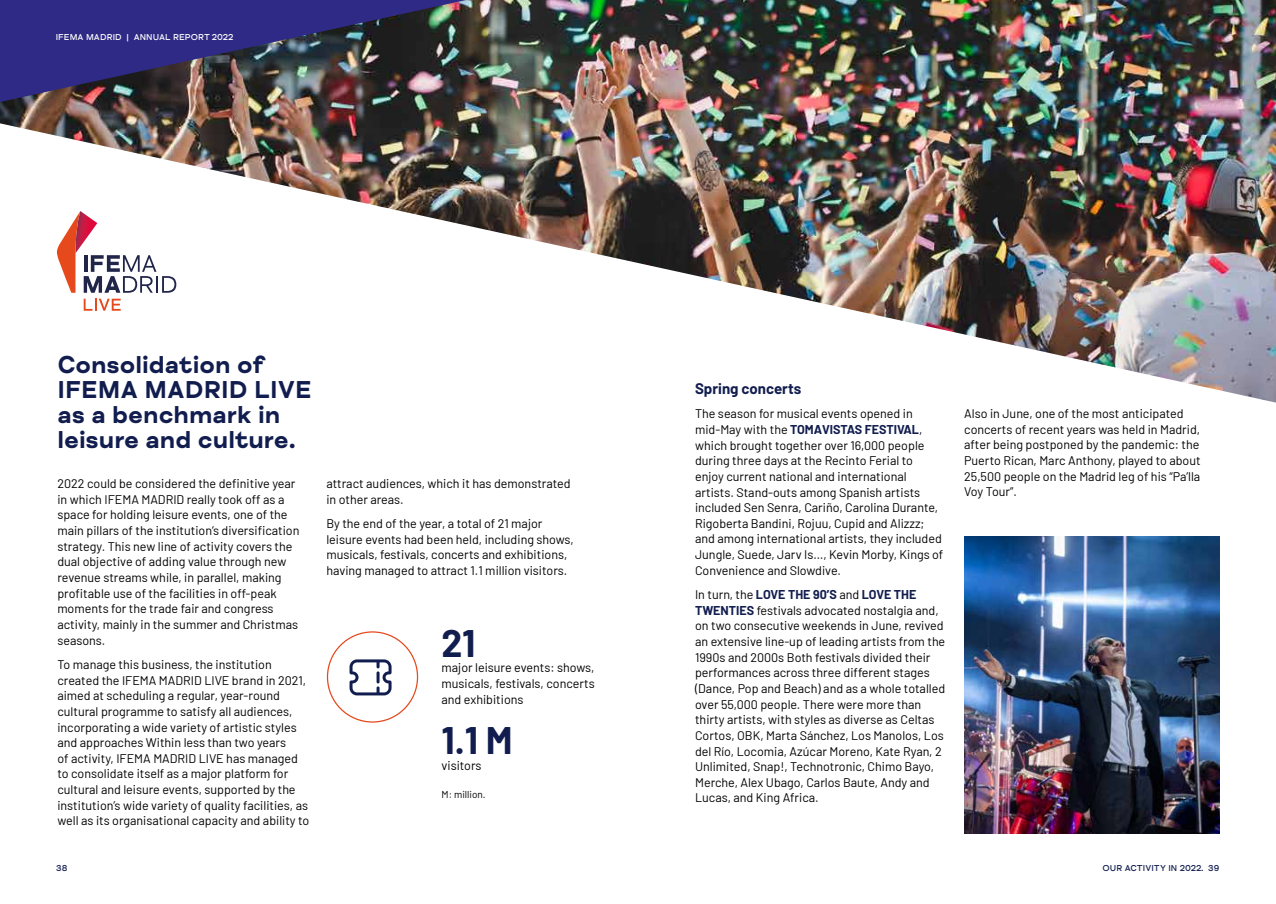
<style>
.page{position:relative;width:1276px;height:904px;background:#fff}
.page>*{position:absolute;margin:0;border:0;box-sizing:border-box;transform-origin:0 0}
.TEXTO_BASE_ESPACIO{font:700 37.5px "Barlow";color:#111d4e}
.H3_titulo{font:700 25px/25px "FS Meridian";color:#111d4e}
.TEXTO_BASE_ESPACIO-2{font:700 15px "Barlow";color:#111d4e}
.TEXTO_BASE_ESPACIO-3{font:12.5px/15.6px "Barlow";color:#000}
.t1{font:10px "Barlow";color:#000}
.t2{font:500 8.75px "FS Meridian";letter-spacing:.01em;color:#fff}
.t3{font:500 8.75px "FS Meridian";letter-spacing:.01em;color:#111d4e}
.s1{font-weight:700;color:#111d4e}
</style>
<div class="page">
<svg style="left:349px;top:659px;width:42px;height:36px"></svg>
<img style="left:0;top:0;width:1276px;height:402px">
<svg style="left:84px;top:299px;width:37px;height:12px"></svg>
<svg style="left:57px;top:211px;width:119px;height:82px"></svg>
<img style="left:964px;top:537px;width:255px;height:296px">
<img style="left:0;top:0;width:466px;height:102px">
<p class="t2" style="left:56px;top:32px;width:179px">IFEMA MADRID | ANNUAL REPORT 2022</p>
<p class="H3_titulo" style="left:57px;top:352px;width:256px">Consolidation of<br>IFEMA MADRID LIVE as a benchmark in leisure and culture.</p>
<p class="TEXTO_BASE_ESPACIO-3" style="left:57px;top:475px;width:244px">2022 could be considered the definitive year in which IFEMA MADRID really took off as a space for holding leisure events, one of the main pillars of the institution’s diversification strategy. This new line of activity covers the dual objective of adding value through new revenue streams while, in parallel, making profitable use of the facilities in off-peak moments for the trade fair and congress activity, mainly in the summer and Christmas seasons.</p>
<p class="TEXTO_BASE_ESPACIO-3" style="left:57px;top:655px;width:253px">To manage this business, the institution created the IFEMA MADRID LIVE brand in 2021, aimed at scheduling a regular, year-round cultural programme to satisfy all audiences, incorporating a wide variety of artistic styles and approaches Within less than two years<br>of activity, IFEMA MADRID LIVE has managed to consolidate itself as a major platform for cultural and leisure events, supported by the institution’s wide variety of quality facilities, as well as its organisational capacity and ability to</p>
<p class="TEXTO_BASE_ESPACIO-3" style="left:326px;top:475px;width:246px">attract audiences, which it has demonstrated in other areas.</p>
<p class="TEXTO_BASE_ESPACIO-3" style="left:326px;top:515px;width:249px">By the end of the year, a total of 21 major leisure events had been held, including shows, musicals, festivals, concerts and exhibitions, having managed to attract 1.1 million visitors.</p>
<p class="TEXTO_BASE_ESPACIO" style="left:441px;top:615px;width:36px">21</p>
<p class="TEXTO_BASE_ESPACIO-3" style="left:441px;top:659px;width:155px;text-align:justify">major leisure events: shows, musicals, festivals, concerts and exhibitions</p>
<p class="TEXTO_BASE_ESPACIO" style="left:441px;top:713px;width:72px">1.1 M</p>
<p class="TEXTO_BASE_ESPACIO-3" style="left:441px;top:756px;width:42px">visitors</p>
<p class="t1" style="left:441px;top:787px;width:45px">M: million.</p>
<p class="TEXTO_BASE_ESPACIO-2" style="left:695px;top:377px;width:108px">Spring concerts</p>
<p class="TEXTO_BASE_ESPACIO-3" style="left:695px;top:405px;width:250px">The season for musical events opened in mid-May with the <span class="s1">TOMAVISTAS FESTIVAL</span>, which brought together over 16,000 people during three days at the Recinto Ferial to enjoy current national and international artists. Stand-outs among Spanish artists included Sen Senra, Cariño, Carolina Durante, Rigoberta Bandini, Rojuu, Cupid and Alizzz; and among international artists, they included Jungle, Suede, Jarv Is…, Kevin Morby, Kings of Convenience and Slowdive.</p>
<p class="TEXTO_BASE_ESPACIO-3" style="left:695px;top:586px;width:252px">In turn, the <span class="s1">LOVE THE 90’S</span> and <span class="s1">LOVE THE TWENTIES</span> festivals advocated nostalgia and, on two consecutive weekends in June, revived an extensive line-up of leading artists from the 1990s and 2000s Both festivals divided their performances across three different stages (Dance, Pop and Beach) and as a whole totalled over 55,000 people. There were more than thirty artists, with styles as diverse as Celtas Cortos, OBK, Marta Sánchez, Los Manolos, Los del Río, Locomia, Azúcar Moreno, Kate Ryan, 2<br>Unlimited, Snap!, Technotronic, Chimo Bayo, Merche, Alex Ubago, Carlos Baute, Andy and Lucas, and King Africa.</p>
<p class="TEXTO_BASE_ESPACIO-3" style="left:964px;top:405px;width:238px">Also in June, one of the most anticipated concerts of recent years was held in Madrid, after being postponed by the pandemic: the Puerto Rican, Marc Anthony, played to about 25,500 people on the Madrid leg of his “Pa’lla Voy Tour”.</p>
<p class="t3" style="left:56px;top:863px;width:13px">38</p>
<p class="t3" style="left:1102px;top:863px;width:118px">OUR ACTIVITY IN 2022. 39</p>
</div>
